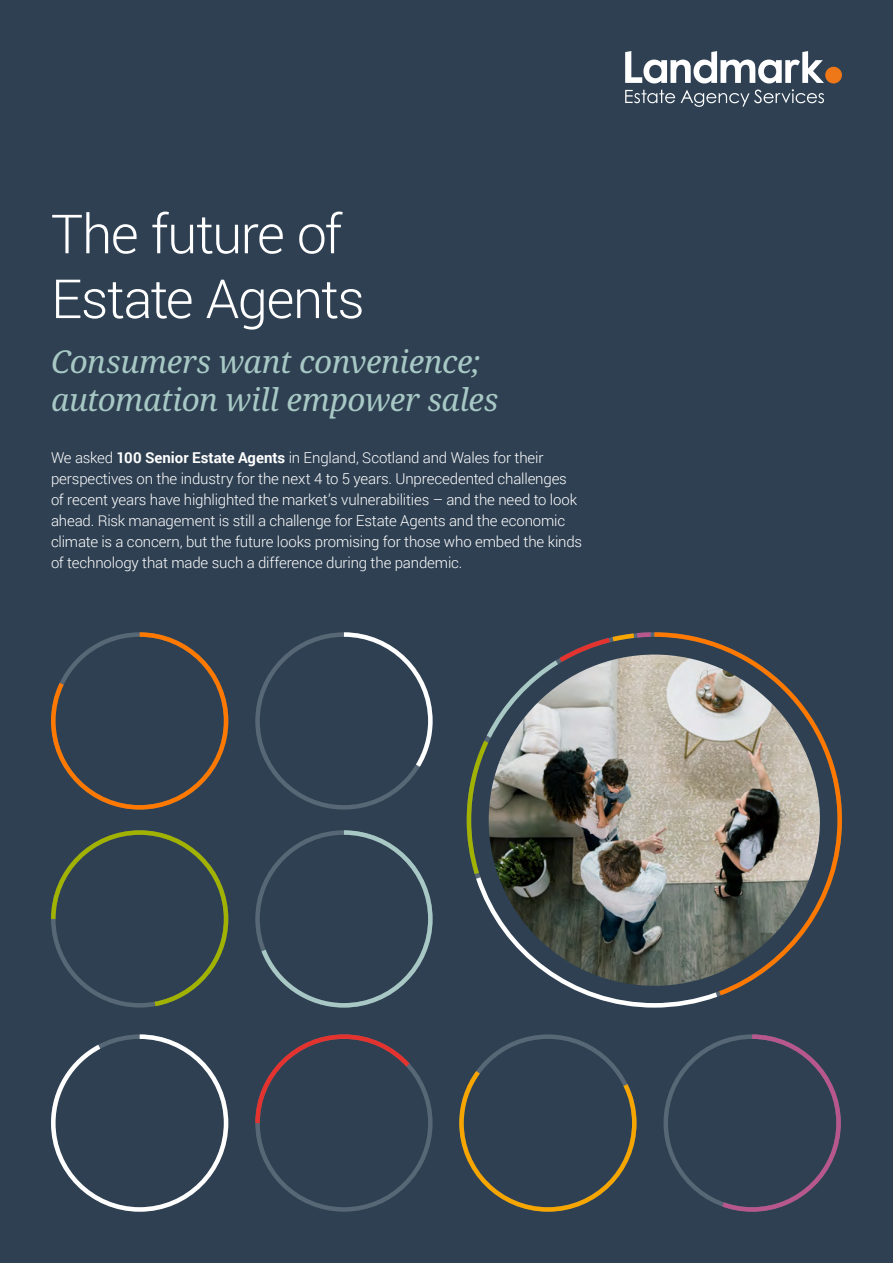
<style>
.page{position:relative;width:893px;height:1263px;background:#2e4052}
.page>*{position:absolute;margin:0;border:0;box-sizing:border-box;transform-origin:0 0}
.t1{font:300 54px/64.8px "Roboto";letter-spacing:-.03em;color:#fff}
.t2{font:italic 31.5px/37.8px "Noto Serif";letter-spacing:-.015em;color:#a7c8c4}
.t3{font:300 15px/21px "Roboto";letter-spacing:-.01em;color:#fff}
.s1{font-weight:700}
</style>
<div class="page">
<svg style="left:625px;top:51px;width:199px;height:32px"></svg>
<div style="left:825px;top:67px;width:17px;height:16px;background:#ee7718;border-radius:50%"></div>
<svg style="left:625px;top:90px;width:50px;height:13px"></svg>
<svg style="left:681px;top:89px;width:143px;height:18px"></svg>
<img style="left:489px;top:654px;width:331px;height:332px;border-radius:166px">
<h1 class="t1" style="left:51px;top:200px;width:315px">The future of<br>Estate Agents</h1>
<h2 class="t2" style="left:51px;top:343px;width:449px">Consumers want convenience; automation will empower sales</h2>
<p class="t3" style="left:51px;top:447px;width:533px">We asked <span class="s1">100 Senior Estate Agents</span> in England, Scotland and Wales for their perspectives on the industry for the next 4 to 5 years. Unprecedented challenges of recent years have highlighted the market’s vulnerabilities – and the need to look ahead. Risk management is still a challenge for Estate Agents and the economic climate is a concern, but the future looks promising for those who embed the kinds of technology that made such a difference during the pandemic.</p>
</div>
